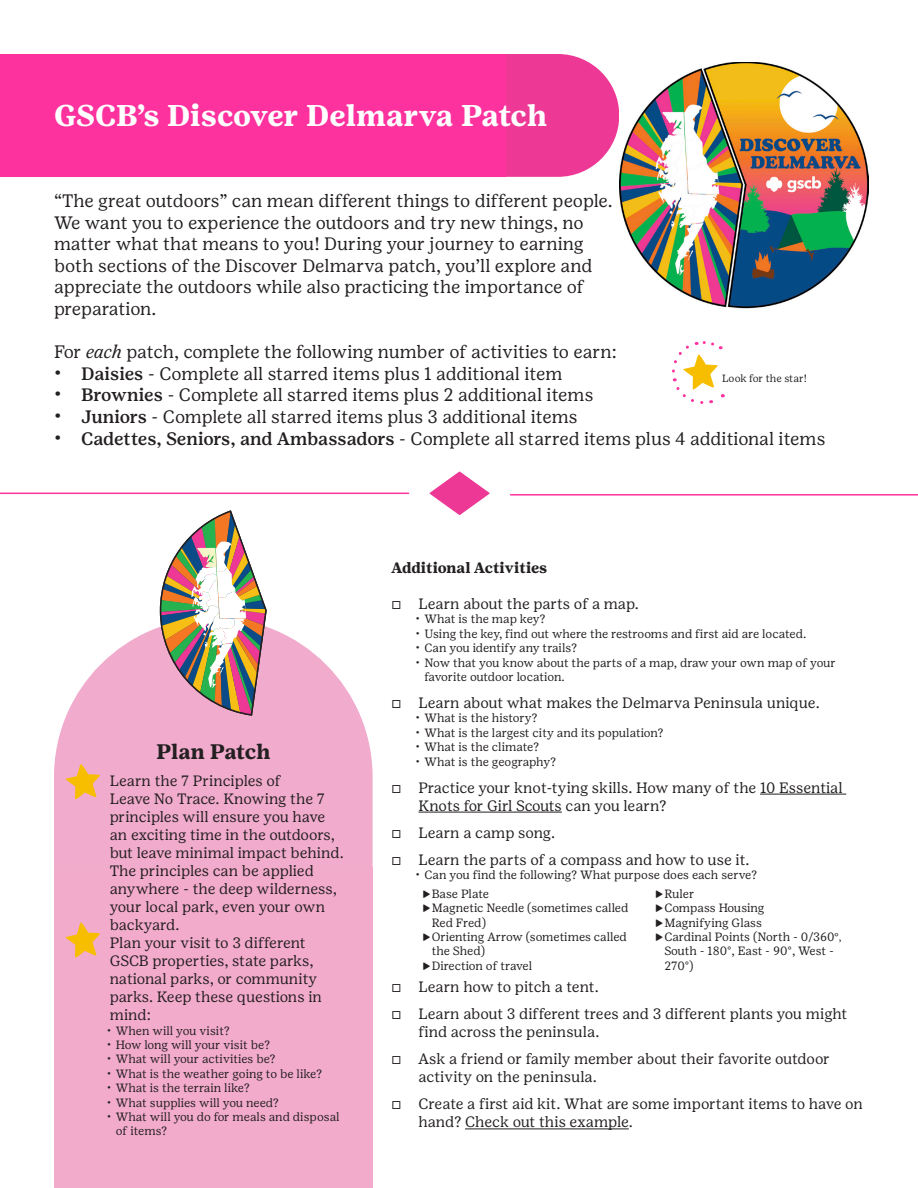
<style>
.page{position:relative;width:918px;height:1188px;background:#fff}
.page>*{position:absolute;margin:0;border:0;box-sizing:border-box;transform-origin:0 0}
.t1{font:700 30px "Girl Scout Text";color:#fff}
.t2{font:700 21px "Girl Scout Text";letter-spacing:-.005em;color:#231f20}
.t3{font:18px/21.6px "Girl Scout Text";letter-spacing:-.005em;color:#231f20}
.t4{font:15px/18px "Girl Scout Text";color:#231f20}
.t5{font:700 15px "Girl Scout Text";color:#231f20}
.t6{font:12px/14.4px "Girl Scout Text";color:#231f20}
.t7{font:12px/14.4px "Girl Scout Text";letter-spacing:-.02em;color:#231f20}
.t8{font:10.5px "Girl Scout Text";letter-spacing:-.005em;color:#231f20}
.s1{font-style:italic}
.s2{font-weight:500}
.s3{font-family:"Minion Pro"}
</style>
<div class="page">
<svg style="left:506px;top:54px;width:113px;height:123px;background:#ef4fa2"></svg>
<img style="left:619px;top:62px;width:249px;height:247px">
<div style="left:0;top:54px;width:506px;height:123px;background:#fd329e"></div>
<svg style="left:430px;top:472px;width:60px;height:43px"></svg>
<hr style="left:0;top:493px;width:409px;height:1px;background:#fd329e">
<hr style="left:511px;top:494px;width:407px;height:2px;background:#fd329e">
<svg style="left:54px;top:627px;width:319px;height:241px;background:#f2b6d3"></svg>
<div style="left:54px;top:868px;width:319px;height:320px;background:#f3abcc"></div>
<img style="left:159px;top:510px;width:109px;height:207px">
<svg style="left:65px;top:764px;width:35px;height:35px"></svg>
<svg style="left:65px;top:922px;width:35px;height:36px"></svg>
<hr style="left:760px;top:794px;width:86px;height:1px;background:#231f20">
<hr style="left:418px;top:812px;width:144px;height:1px;background:#231f20">
<hr style="left:465px;top:1129px;width:164px;height:1px;background:#231f20">
<svg style="left:672px;top:341px;width:53px;height:63px"></svg>
<p class="t1" style="left:54px;top:98px;width:495px">GSCB’s Discover Delmarva Patch</p>
<p class="t3" style="left:54px;top:190px;width:560px">“The great outdoors” can mean different things to different people.<br>We want you to experience the outdoors and try new things, no matter what that means to you! During your journey to earning both sections of the Discover Delmarva patch, you’ll explore and appreciate the outdoors while also practicing the importance of preparation.</p>
<p class="t3" style="left:54px;top:341px;width:564px">For <span class="s1">each</span> patch, complete the following number of activities to earn:</p>
<p class="t3" style="left:54px;top:363px;width:510px"><span class="s2">• Daisies</span> - Complete all starred items plus 1 additional item</p>
<p class="t3" style="left:54px;top:384px;width:541px"><span class="s2">• Brownies</span> - Complete all starred items plus 2 additional items</p>
<p class="t3" style="left:54px;top:406px;width:525px"><span class="s2">• Juniors</span> - Complete all starred items plus 3 additional items</p>
<p class="t3" style="left:54px;top:428px;width:773px"><span class="s2">• Cadettes, Seniors, and Ambassadors</span> - Complete all starred items plus 4 additional items</p>
<p class="t8" style="left:722px;top:372px;width:86px">Look for the star!</p>
<p class="t2" style="left:156px;top:739px;width:116px">Plan Patch</p>
<p class="t4" style="left:110px;top:772px;width:236px;text-indent:-27px">• Learn the 7 Principles of<br>Leave No Trace. Knowing the 7 principles will ensure you have an exciting time in the outdoors, but leave minimal impact behind.<br>The principles can be applied anywhere - the deep wilderness, your local park, even your own backyard.</p>
<p class="t4" style="left:110px;top:934px;width:214px;text-indent:-27px">• Plan your visit to 3 different<br>GSCB properties, state parks, national parks, or community parks. Keep these questions in mind:</p>
<p class="t6" style="left:107px;top:1023px;width:124px">• When will you visit?</p>
<p class="t6" style="left:107px;top:1038px;width:165px">• How long will your visit be?</p>
<p class="t6" style="left:107px;top:1052px;width:170px">• What will your activities be?</p>
<p class="t6" style="left:107px;top:1067px;width:217px">• What is the weather going to be like?</p>
<p class="t6" style="left:107px;top:1081px;width:145px">• What is the terrain like?</p>
<p class="t6" style="left:107px;top:1095px;width:174px">• What supplies will you need?</p>
<p class="t6" style="left:116px;top:1110px;width:225px;text-indent:-9px">• What will you do for meals and disposal of items?</p>
<p class="t5" style="left:392px;top:559px;width:157px">Additional Activities</p>
<p class="t4" style="left:418px;top:595px;width:222px">Learn about the parts of a map.</p>
<p class="t6" style="left:416px;top:612px;width:132px">• What is the map key?</p>
<p class="t6" style="left:416px;top:626px;width:392px">• Using the key, find out where the restrooms and first aid are located.</p>
<p class="t6" style="left:416px;top:641px;width:163px">• Can you identify any trails?</p>
<p class="t7" style="left:424px;top:655px;width:413px;text-indent:-9px">• Now that you know about the parts of a map, draw your own map of your favorite outdoor location.</p>
<p class="t4" style="left:418px;top:694px;width:403px">Learn about what makes the Delmarva Peninsula unique.</p>
<p class="t6" style="left:416px;top:711px;width:124px">• What is the history?</p>
<p class="t6" style="left:416px;top:725px;width:250px">• What is the largest city and its population?</p>
<p class="t6" style="left:416px;top:740px;width:125px">• What is the climate?</p>
<p class="t6" style="left:416px;top:754px;width:142px">• What is the geography?</p>
<p class="t4" style="left:418px;top:778px;width:426px">Practice your knot-tying skills. How many of the 10 Essential<br>Knots for Girl Scouts can you learn?</p>
<p class="t4" style="left:418px;top:823px;width:138px">Learn a camp song.</p>
<p class="t4" style="left:418px;top:850px;width:333px">Learn the parts of a compass and how to use it.</p>
<p class="t6" style="left:416px;top:868px;width:343px">• Can you find the following? What purpose does each serve?</p>
<p class="t6" style="left:423px;top:886px;width:68px">▶Base Plate</p>
<p class="t6" style="left:432px;top:901px;width:198px;text-indent:-9px">▶Magnetic Needle (sometimes called<br>Red Fred)</p>
<p class="t6" style="left:432px;top:930px;width:197px;text-indent:-9px">▶Orienting Arrow (sometimes called the Shed)</p>
<p class="t6" style="left:423px;top:958px;width:111px">▶Direction of travel</p>
<p class="t6" style="left:655px;top:886px;width:41px">▶Ruler</p>
<p class="t6" style="left:655px;top:901px;width:111px">▶Compass Housing</p>
<p class="t6" style="left:655px;top:915px;width:108px">▶Magnifying Glass</p>
<p class="t6" style="left:664px;top:930px;width:179px;text-indent:-9px">▶Cardinal Points (North - 0/360<span class="s3">°,<br></span>South - 180°, East - 90°, West -<br>270°)</p>
<p class="t4" style="left:418px;top:978px;width:182px">Learn how to pitch a tent.</p>
<p class="t4" style="left:418px;top:1005px;width:430px">Learn about 3 different trees and 3 different plants you might find across the peninsula.</p>
<p class="t4" style="left:418px;top:1050px;width:413px">Ask a friend or family member about their favorite outdoor activity on the peninsula.</p>
<p class="t4" style="left:418px;top:1095px;width:446px">Create a first aid kit. What are some important items to have on hand? Check out this example.</p>
</div>
